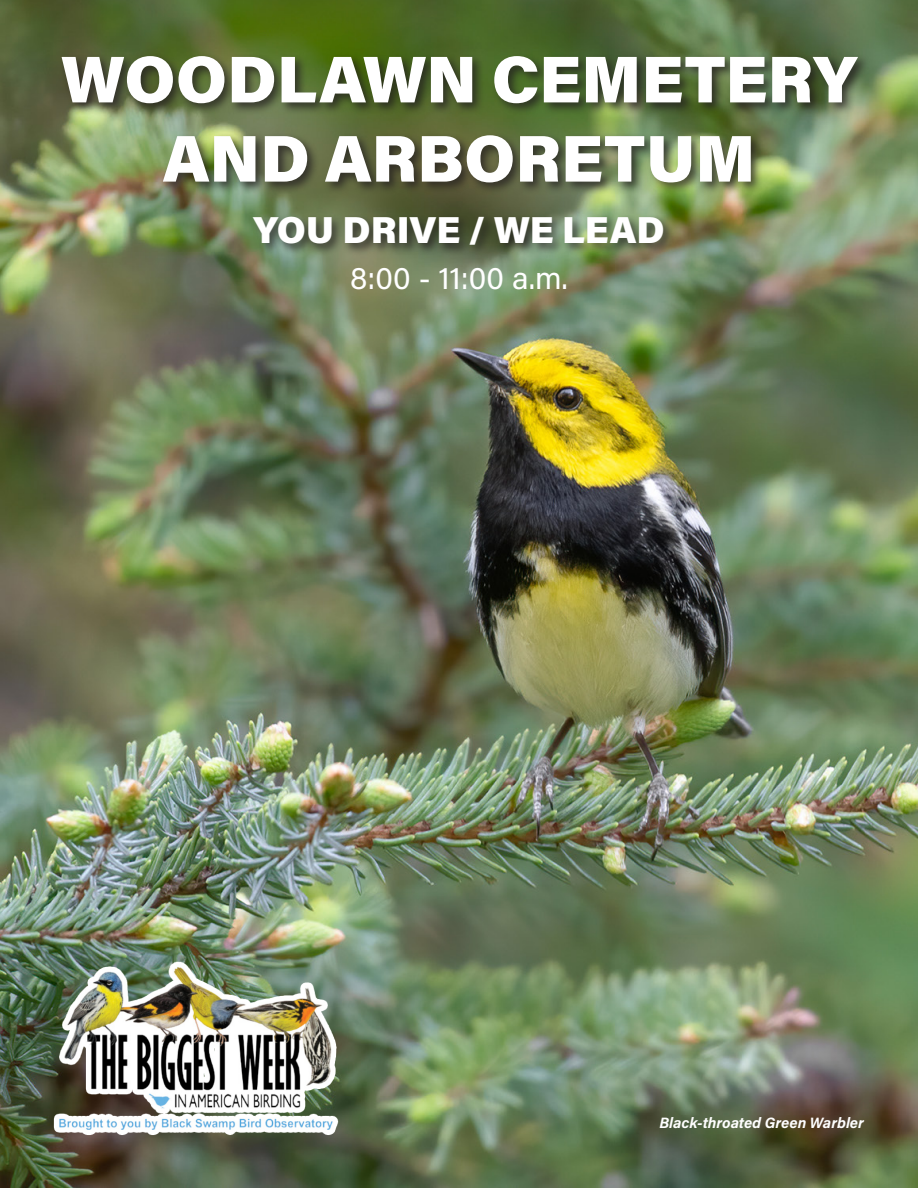
<style>
.page{position:relative;width:918px;height:1188px;background:#fff}
.page>*{position:absolute;margin:0;border:0;box-sizing:border-box;transform-origin:0 0}
.t1{font:900 66px "Acumin Pro";color:#fff}
.t2{font:900 37.5px "Acumin Pro";color:#fff}
.t3{font:31.5px "Acumin Pro";color:#fff}
.t4{font:italic 700 15px "Acumin Pro";color:#fff}
</style>
<div class="page">
<img style="left:0;top:0;width:918px;height:1188px">
<img style="left:40px;top:955px;width:309px;height:192px">
<div style="left:59px;top:53px;width:811px;height:142px;background:#231f20;opacity:.75"></div>
<div style="left:250px;top:214px;width:426px;height:44px;background:#231f20;opacity:.75"></div>
<p class="t1" style="left:61px;top:33px;width:798px">WOODLAWN CEMETERY</p>
<p class="t1" style="left:163px;top:112px;width:594px">AND ARBORETUM</p>
<p class="t2" style="left:253px;top:204px;width:413px">YOU DRIVE / WE LEAD</p>
<p class="t3" style="left:350px;top:256px;width:219px">8:00 - 11:00 a.m.</p>
<p class="t4" style="left:660px;top:1112px;width:206px">Black-throated Green Warbler</p>
</div>
